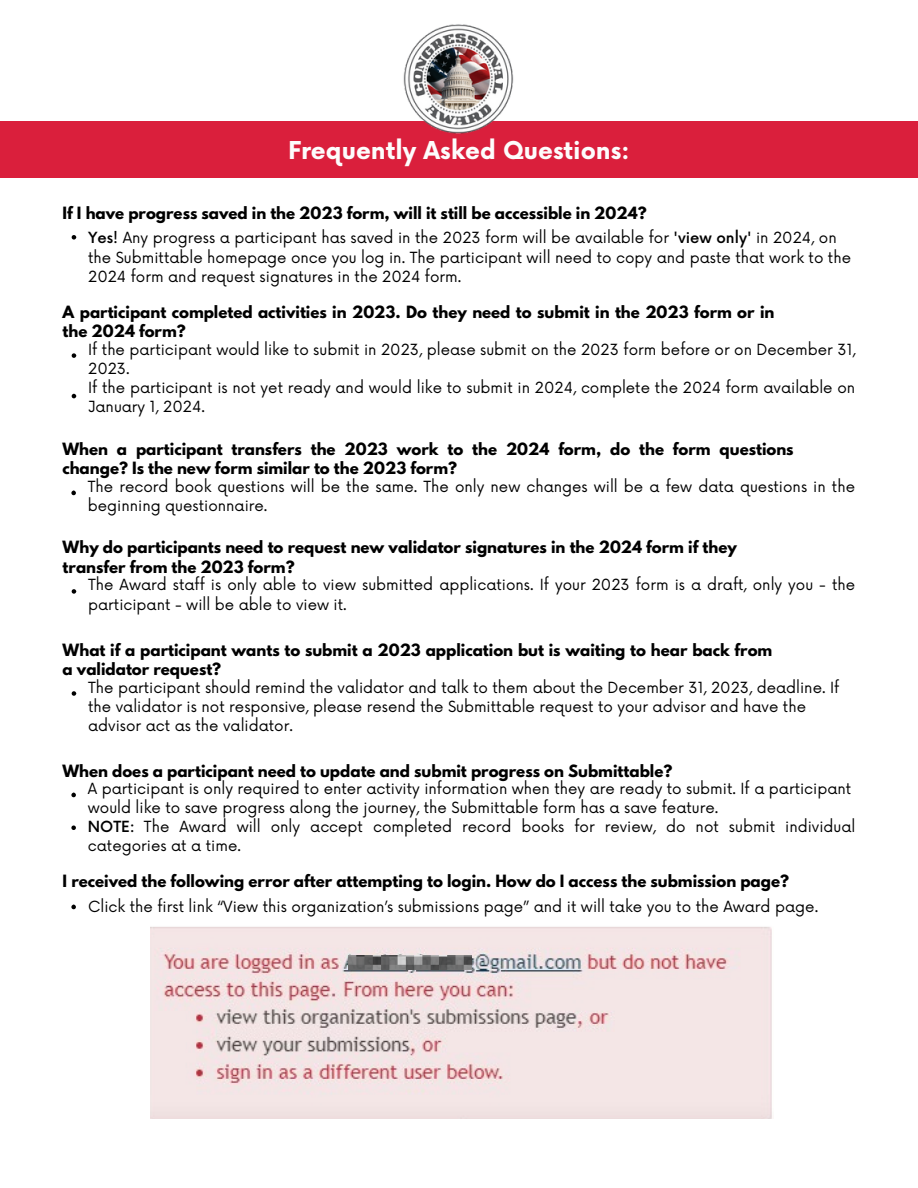
<style>
.page{position:relative;width:918px;height:1188px;background:#fff}
.page>*{position:absolute;margin:0;border:0;box-sizing:border-box;transform-origin:0 0}
.t1{font:700 24px "Now";color:#fdfcfc}
.t2{font:15px/19.2px "Now";color:#000}
.t3{font:700 15px/19.2px "League Spartan";color:#000}
.s1{font-weight:500}
</style>
<div class="page">
<div style="left:0;top:122px;width:918px;height:56px;background:#da1f3c"></div>
<img style="left:399px;top:24px;width:119px;height:110px">
<svg style="left:72px;top:353px;width:4px;height:5px"></svg>
<svg style="left:72px;top:394px;width:4px;height:4px"></svg>
<svg style="left:71px;top:491px;width:5px;height:4px"></svg>
<svg style="left:71px;top:793px;width:5px;height:4px"></svg>
<svg style="left:71px;top:826px;width:5px;height:4px"></svg>
<svg style="left:72px;top:235px;width:4px;height:5px"></svg>
<svg style="left:72px;top:589px;width:4px;height:5px"></svg>
<svg style="left:72px;top:691px;width:4px;height:5px"></svg>
<img style="left:150px;top:927px;width:622px;height:192px">
<img style="left:349px;top:956px;width:122px;height:14px">
<svg style="left:71px;top:905px;width:5px;height:4px"></svg>
<p class="t1" style="left:288px;top:137px;width:343px">Frequently Asked Questions:</p>
<p class="t3" style="left:63px;top:205px;width:586px">If I have progress saved in the 2023 form, will it still be accessible in 2024?</p>
<p class="t2" style="left:88px;top:229px;width:764px"><span class="s1">Yes!</span> Any progress a participant has saved in the 2023 form will be available for <span class="s1">'view only'</span> in 2024, on the Submittable homepage once you log in. The participant will need to copy and paste that work to the<br>2024 form and request signatures in the 2024 form.</p>
<p class="t3" style="left:63px;top:304px;width:713px">A participant completed activities in 2023. Do they need to submit in the 2023 form or in the 2024 form?</p>
<p class="t2" style="left:88px;top:340px;width:769px">If the participant would like to submit in 2023, please submit on the 2023 form before or on December 31,<br>2023.</p>
<p class="t2" style="left:88px;top:379px;width:769px">If the participant is not yet ready and would like to submit in 2024, complete the 2024 form available on<br>January 1, 2024.</p>
<p class="t3" style="left:62px;top:441px;width:733px">When a participant transfers the 2023 work to the 2024 form, do the form questions change? Is the new form similar to the 2023 form?</p>
<p class="t2" style="left:88px;top:478px;width:769px">The record book questions will be the same. The only new changes will be a few data questions in the beginning questionnaire.</p>
<p class="t3" style="left:63px;top:540px;width:676px">Why do participants need to request new validator signatures in the 2024 form if they transfer from the 2023 form?</p>
<p class="t2" style="left:88px;top:576px;width:769px">The Award staff is only able to view submitted applications. If your 2023 form is a draft, only you - the participant - will be able to view it.</p>
<p class="t3" style="left:63px;top:642px;width:711px">What if a participant wants to submit a 2023 application but is waiting to hear back from a validator request?</p>
<p class="t2" style="left:88px;top:678px;width:753px">The participant should remind the validator and talk to them about the December 31, 2023, deadline. If the validator is not responsive, please resend the Submittable request to your advisor and have the advisor act as the validator.</p>
<p class="t3" style="left:62px;top:763px;width:611px">When does a participant need to update and submit progress on Submittable?</p>
<p class="t2" style="left:88px;top:780px;width:765px">A participant is only required to enter activity information when they are ready to submit. If a participant would like to save progress along the journey, the Submittable form has a save feature.</p>
<p class="t2" style="left:88px;top:818px;width:769px"><span class="s1">NOTE:</span> The Award will only accept completed record books for review, do not submit individual categories at a time.</p>
<p class="t3" style="left:63px;top:873px;width:728px">I received the following error after attempting to login. How do I access the submission page?</p>
<p class="t2" style="left:88px;top:897px;width:732px">Click the first link “View this organization’s submissions page” and it will take you to the Award page.</p>
</div>
